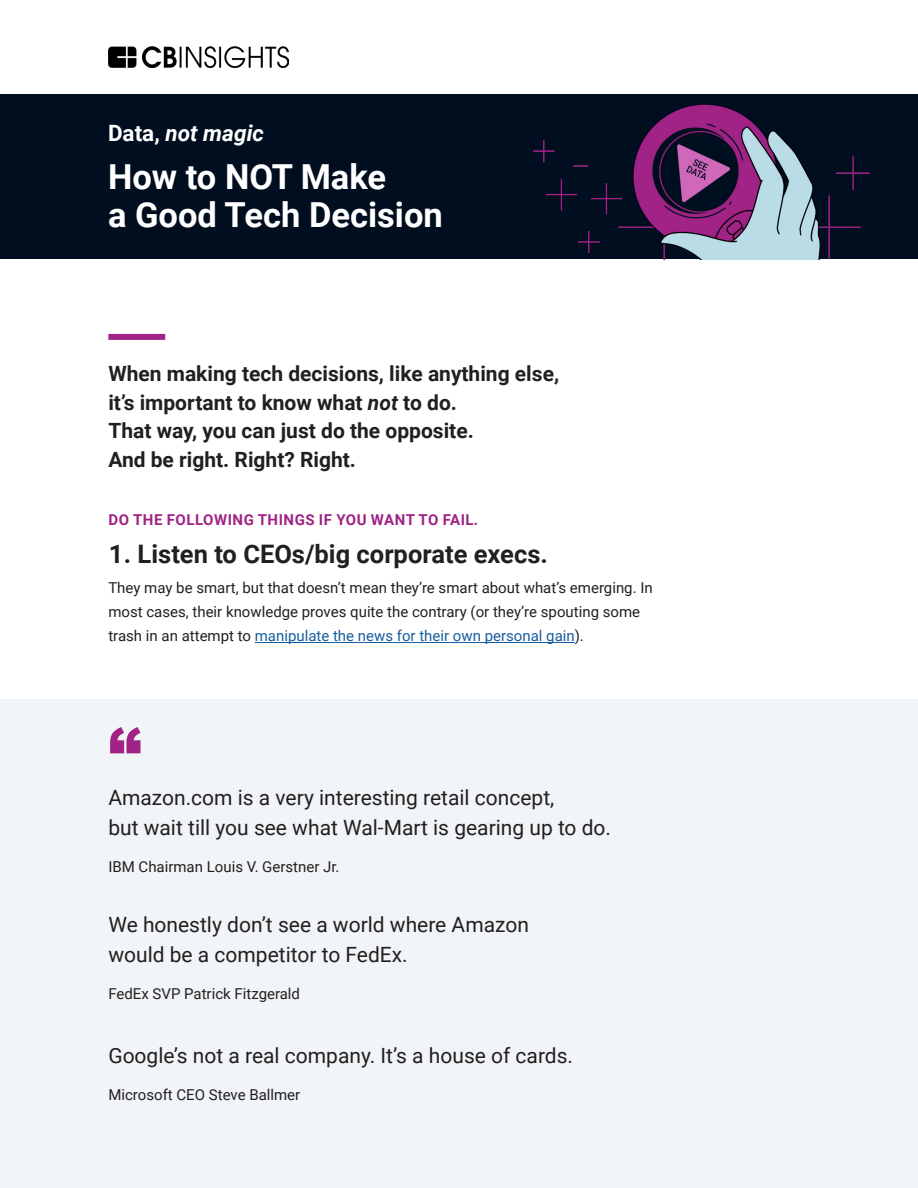
<style>
.page{position:relative;width:918px;height:1188px;background:#fff}
.page>*{position:absolute;margin:0;border:0;box-sizing:border-box;transform-origin:0 0}
.t1{font:900 66px "Arial";color:#a02385}
.t2{font:700 34.5px/37.5px "Roboto";color:#fff}
.t3{font:700 25.5px "Roboto";color:#231f20}
.t4{font:italic 700 22.5px "Roboto";color:#fff}
.t5{font:21px/30px "Roboto";color:#231f20}
.t6{font:700 21px/28.5px "Roboto";color:#231f20}
.Body_1{font:15px/24px "Roboto";color:#231f20}
.t7{font:700 15px "Roboto";letter-spacing:.035em;color:#a02385}
.s1{font-style:normal}
.s2{font-style:italic}
.s3{color:#175d9e}
</style>
<div class="page">
<div style="left:0;top:94px;width:918px;height:165px;background:#000e20"></div>
<img style="left:578px;top:156px;width:292px;height:97px">
<img style="left:533px;top:140px;width:54px;height:81px">
<img style="left:108px;top:47px;width:181px;height:20px">
<img style="left:614px;top:104px;width:232px;height:155px">
<div style="left:108px;top:334px;width:57px;height:6px;background:#a02385"></div>
<hr style="left:255px;top:642px;width:320px;height:1px;background:#175d9e">
<div style="left:0;top:700px;width:918px;height:488px;background:#f1f5f7"></div>
<h1 class="t4" style="left:108px;top:117px;width:158px"><span class="s1">Data,</span> not magic</h1>
<h1 class="t2" style="left:108px;top:157px;width:336px">How to NOT Make<br>a Good Tech Decision</h1>
<h2 class="t6" style="left:108px;top:359px;width:452px">When making tech decisions, like anything else, it’s important to know what <span class="s2">not</span> to do.<br>That way, you can just do the opposite.<br>And be right. Right? Right.</h2>
<h2 class="t7" style="left:109px;top:509px;width:371px">DO THE FOLLOWING THINGS IF YOU WANT TO FAIL.</h2>
<h2 class="t3" style="left:109px;top:536px;width:441px">1. Listen to CEOs/big corporate execs.</h2>
<p class="Body_1" style="left:108px;top:576px;width:546px">They may be smart, but that doesn’t mean they’re smart about what’s emerging. In most cases, their knowledge proves quite the contrary (or they’re spouting some trash in an attempt to <span class="s3">manipulate the news for their own personal gain</span>).</p>
<h2 class="t1" style="left:108px;top:704px;width:34px">“</h2>
<h2 class="t5" style="left:108px;top:782px;width:504px">Amazon.com is a very interesting retail concept,<br>but wait till you see what Wal-Mart is gearing up to do.</h2>
<h2 class="Body_1" style="left:108px;top:854px;width:233px">IBM Chairman Louis V. Gerstner Jr.</h2>
<h2 class="t5" style="left:108px;top:909px;width:422px">We honestly don’t see a world where Amazon would be a competitor to FedEx.</h2>
<h2 class="Body_1" style="left:108px;top:981px;width:193px">FedEx SVP Patrick Fitzgerald</h2>
<h2 class="t5" style="left:108px;top:1040px;width:466px">Google’s not a real company. It’s a house of cards.</h2>
<h2 class="Body_1" style="left:108px;top:1082px;width:193px">Microsoft CEO Steve Ballmer</h2>
</div>
